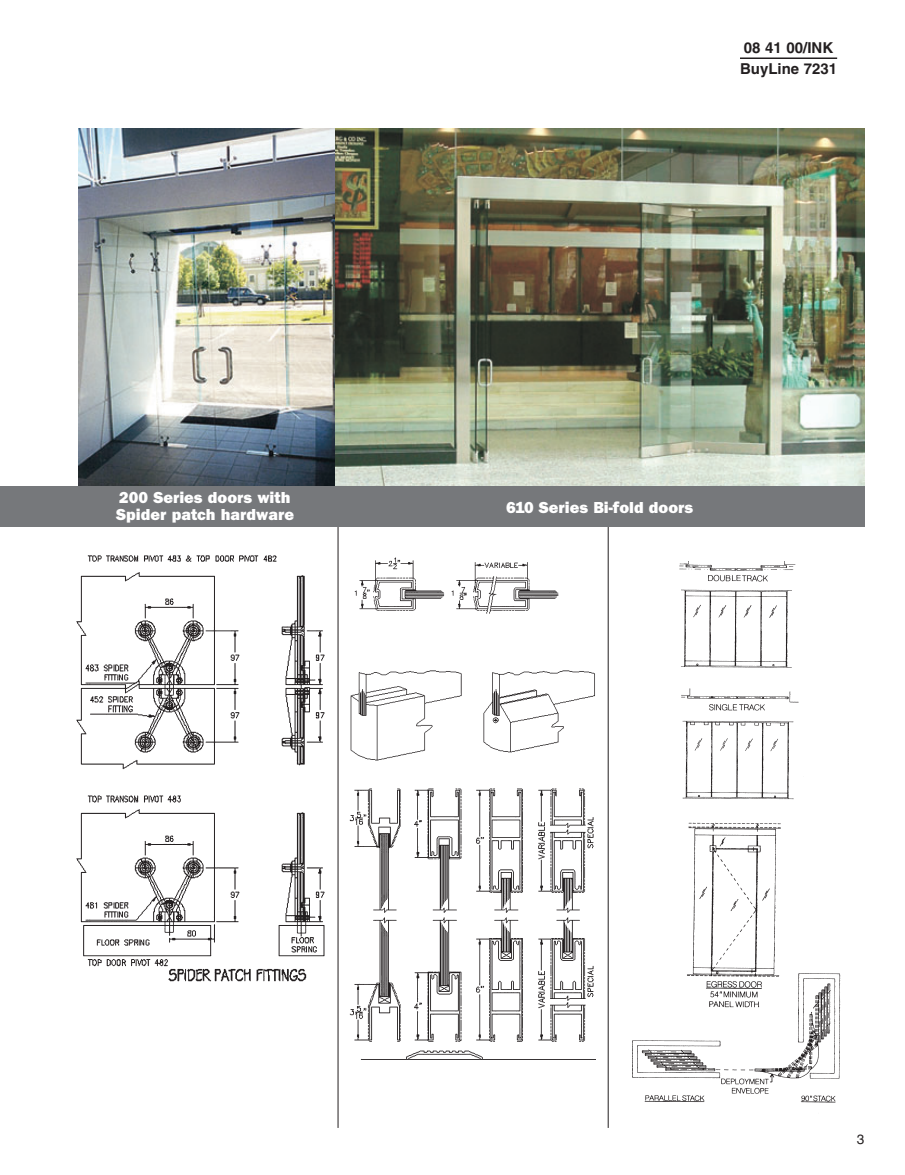
<style>
.page{position:relative;width:905px;height:1175px;background:#fff}
.page>*{position:absolute;margin:0;border:0;box-sizing:border-box;transform-origin:0 0}
.t1{font:16.5px "Franklin Gothic Hvy";color:#fff}
.t2{font:700 15px/21px "Helvetica";color:#231f20}
.t3{font:13.5px "Helvetica";color:#231f20}
</style>
<div class="page">
<img style="left:0;top:57px;width:865px;height:1071px">
<p class="t1" style="left:119px;top:491px;width:173px">200 Series doors with</p>
<p class="t1" style="left:116px;top:508px;width:179px">Spider patch hardware</p>
<p class="t2" style="left:740px;top:39px;width:99px">08 41 00/INK<br>BuyLine 7231</p>
<p class="t1" style="left:506px;top:501px;width:188px">610 Series Bi-fold doors</p>
<p class="t3" style="left:856px;top:1134px;width:9px">3</p>
</div>
